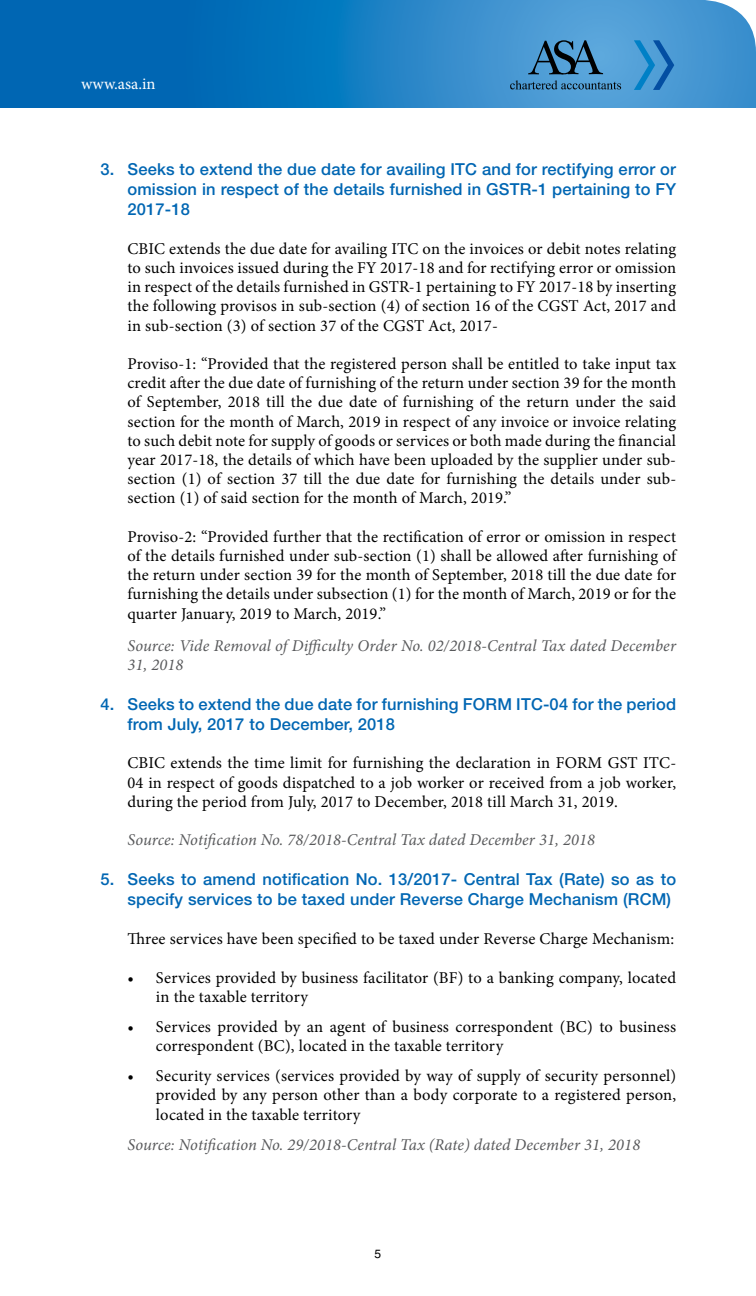
<style>
.page{position:relative;width:756px;height:1296px;background:#fff}
.page>*{position:absolute;margin:0;border:0;box-sizing:border-box;transform-origin:0 0}
.t1{font:16.5px/19.2px "Minion Pro";letter-spacing:.01em;color:#000;text-align:justify}
.t2{font:500 16.5px/20.2px "Helvetica Neue";letter-spacing:.01em;color:#0066b3}
.t3{font:italic 16.5px/19.2px "Minion Pro";letter-spacing:.005em;color:#58595b}
.t4{font:16.5px "Minion Pro";letter-spacing:.005em;color:#fff}
.t5{font:12px "Helvetica";color:#000}
</style>
<div class="page">
<svg style="left:0;top:0;width:756px;height:108px;background:#207fc3"></svg>
<svg style="left:634px;top:40px;width:40px;height:50px;background:#378ccb"></svg>
<svg style="left:510px;top:80px;width:111px;height:9px"></svg>
<svg style="left:528px;top:40px;width:75px;height:34px;background:#3c739a"></svg>
<p class="t4" style="left:81px;top:73px;width:76px">www.asa.in</p>
<p class="t2" style="left:127px;top:159px;width:550px;text-align:justify;text-indent:-27px">3. Seeks to extend the due date for availing ITC and for rectifying error or omission in respect of the details furnished in GSTR-1 pertaining to FY 2017-18</p>
<p class="t1" style="left:127px;top:239px;width:550px">CBIC extends the due date for availing ITC on the invoices or debit notes relating to such invoices issued during the FY 2017-18 and for rectifying error or omission in respect of the details furnished in GSTR-1 pertaining to FY 2017-18 by inserting the following provisos in sub-section (4) of section 16 of the CGST Act, 2017 and in sub-section (3) of section 37 of the CGST Act, 2017-</p>
<p class="t1" style="left:127px;top:354px;width:550px">Proviso-1: “Provided that the registered person shall be entitled to take input tax credit after the due date of furnishing of the return under section 39 for the month of September, 2018 till the due date of furnishing of the return under the said section for the month of March, 2019 in respect of any invoice or invoice relating to such debit note for supply of goods or services or both made during the financial year 2017-18, the details of which have been uploaded by the supplier under sub&shy;section (1) of section 37 till the due date for furnishing the details under sub&shy;section (1) of said section for the month of March, 2019.”</p>
<p class="t1" style="left:127px;top:527px;width:550px">Proviso-2: “Provided further that the rectification of error or omission in respect of the details furnished under sub-section (1) shall be allowed after furnishing of the return under section 39 for the month of September, 2018 till the due date for furnishing the details under subsection (1) for the month of March, 2019 or for the quarter January, 2019 to March, 2019.”</p>
<p class="t3" style="left:127px;top:636px;width:550px">Source: Vide Removal of Difficulty Order No. 02/2018-Central Tax dated December<br>31, 2018</p>
<p class="t2" style="left:127px;top:694px;width:550px;text-indent:-27px">4. Seeks to extend the due date for furnishing FORM ITC-04 for the period from July, 2017 to December, 2018</p>
<p class="t1" style="left:127px;top:754px;width:550px">CBIC extends the time limit for furnishing the declaration in FORM GST ITC-04 in respect of goods dispatched to a job worker or received from a job worker, during the period from July, 2017 to December, 2018 till March 31, 2019.</p>
<p class="t3" style="left:127px;top:830px;width:469px">Source: Notification No. 78/2018-Central Tax dated December 31, 2018</p>
<p class="t2" style="left:127px;top:868px;width:550px;text-indent:-27px">5. Seeks to amend notification No. 13/2017- Central Tax (Rate) so as to specify services to be taxed under Reverse Charge Mechanism (RCM)</p>
<p class="t1" style="left:127px;top:930px;width:548px">Three services have been specified to be taxed under Reverse Charge Mechanism:</p>
<p class="t1" style="left:156px;top:968px;width:522px;text-indent:-28px">• Services provided by business facilitator (BF) to a banking company, located in the taxable territory</p>
<p class="t1" style="left:156px;top:1017px;width:522px;text-indent:-28px">• Services provided by an agent of business correspondent (BC) to business correspondent (BC), located in the taxable territory</p>
<p class="t1" style="left:156px;top:1066px;width:522px;text-indent:-28px">• Security services (services provided by way of supply of security personnel) provided by any person other than a body corporate to a registered person, located in the taxable territory</p>
<p class="t3" style="left:127px;top:1135px;width:514px">Source: Notification No. 29/2018-Central Tax (Rate) dated December 31, 2018</p>
<p class="t5" style="left:375px;top:1247px;width:8px">5</p>
</div>
